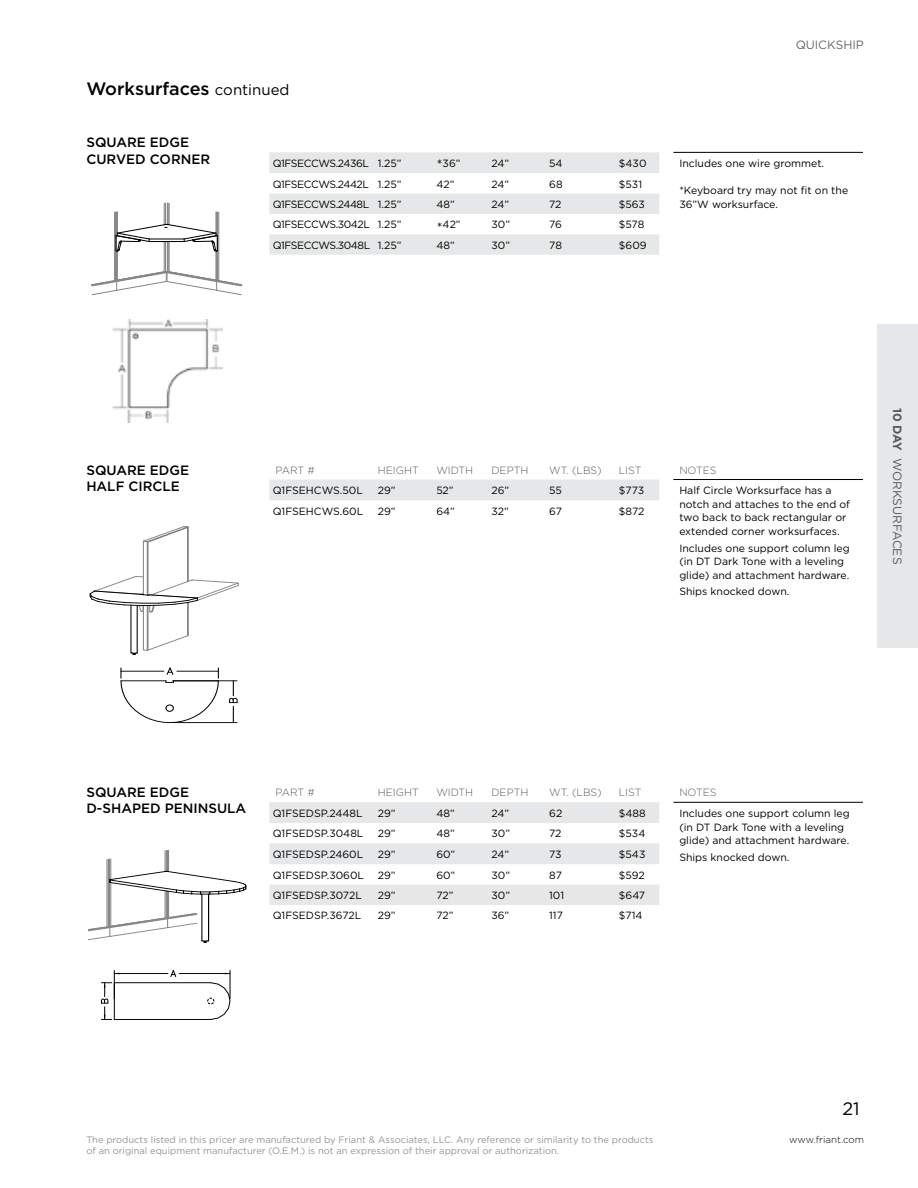
<style>
.page{position:relative;width:918px;height:1188px;background:#fff}
.page>*{position:absolute;margin:0;border:0;box-sizing:border-box;transform-origin:0 0}
.t1{font:500 18px "Gotham";color:#000}
.t2{font:18px "Gotham";color:#000}
.t3{font:500 13.5px/16.2px "Gotham";color:#000}
.t4{font:13.5px "Gotham";color:#000}
.t5{font:12px "Gotham";color:#58595b}
.t6{font:12px "Gotham";color:#000}
.t7{font:10.5px/13.5px "Gotham";color:#000}
.t8{font:10.5px "Gotham";letter-spacing:-.04em;color:#000}
.t9{font:300 10.5px "Gotham";color:#58595b}
.t10{font:300 9.75px "Gotham";color:#000}
.t11{font:9.3px/11.2px "Gotham";color:#939598}
.s1{font-weight:400;font-size:15px}
.s2{font-weight:700}
</style>
<div class="page">
<div style="left:878px;top:324px;width:40px;height:324px;background:#e6e7e8"></div>
<svg style="left:91px;top:202px;width:152px;height:94px"></svg>
<svg style="left:269px;top:152px;width:390px;height:103px"></svg>
<hr style="left:673px;top:152px;width:190px;height:1px;background:#000">
<div style="left:269px;top:480px;width:390px;height:20px;background:#e6e7e8"></div>
<hr style="left:673px;top:479px;width:190px;height:1px;background:#000">
<svg style="left:269px;top:802px;width:390px;height:103px"></svg>
<hr style="left:673px;top:802px;width:190px;height:1px;background:#000">
<svg style="left:89px;top:526px;width:150px;height:129px"></svg>
<hr style="left:173px;top:681px;width:64px;height:1px;background:#000">
<hr style="left:173px;top:722px;width:64px;height:1px;background:#000">
<svg style="left:230px;top:681px;width:7px;height:42px"></svg>
<svg style="left:121px;top:668px;width:98px;height:55px"></svg>
<svg style="left:89px;top:850px;width:157px;height:93px"></svg>
<hr style="left:114px;top:982px;width:97px;height:1px;background:#000">
<hr style="left:114px;top:1019px;width:97px;height:1px;background:#000">
<hr style="left:114px;top:973px;width:54px;height:1px;background:#000">
<hr style="left:179px;top:973px;width:51px;height:1px;background:#000">
<svg style="left:171px;top:970px;width:5px;height:7px"></svg>
<svg style="left:101px;top:970px;width:18px;height:50px"></svg>
<svg style="left:207px;top:970px;width:24px;height:49px"></svg>
<img style="left:112px;top:319px;width:110px;height:103px">
<h1 class="t1" style="left:86px;top:77px;width:205px">Worksurfaces <span class="s1">continued</span></h1>
<p class="t6" style="left:795px;top:37px;width:70px">QUICKSHIP</p>
<p class="t3" style="left:86px;top:134px;width:125px">SQUARE EDGE<br>CURVED CORNER</p>
<p class="t8" style="left:273px;top:157px;width:130px">Q1FSECCWS.2436L 1.25”</p>
<p class="t7" style="left:443px;top:156px;width:19px">36”</p>
<p class="t7" style="left:491px;top:156px;width:19px">24”</p>
<p class="t7" style="left:549px;top:156px;width:15px">54</p>
<p class="t7" style="left:619px;top:156px;width:29px">$430</p>
<p class="t7" style="left:679px;top:156px;width:146px">Includes one wire grommet.</p>
<p class="t7" style="left:679px;top:183px;width:170px">*Keyboard try may not fit on the<br>36”W worksurface.</p>
<p class="t4" style="left:437px;top:156px;width:7px">*</p>
<p class="t8" style="left:273px;top:177px;width:130px">Q1FSECCWS.2442L 1.25”</p>
<p class="t7" style="left:436px;top:177px;width:20px">42”</p>
<p class="t7" style="left:491px;top:177px;width:19px">24”</p>
<p class="t7" style="left:549px;top:177px;width:15px">68</p>
<p class="t7" style="left:619px;top:177px;width:25px">$531</p>
<p class="t8" style="left:273px;top:198px;width:130px">Q1FSECCWS.2448L 1.25”</p>
<p class="t7" style="left:436px;top:197px;width:20px">48”</p>
<p class="t7" style="left:491px;top:197px;width:19px">24”</p>
<p class="t7" style="left:549px;top:197px;width:14px">72</p>
<p class="t7" style="left:619px;top:197px;width:28px">$563</p>
<p class="t8" style="left:273px;top:218px;width:130px">Q1FSECCWS.3042L 1.25”</p>
<p class="t7" style="left:443px;top:218px;width:20px">42”</p>
<p class="t7" style="left:491px;top:218px;width:20px">30”</p>
<p class="t7" style="left:549px;top:218px;width:14px">76</p>
<p class="t7" style="left:619px;top:218px;width:27px">$578</p>
<p class="t8" style="left:273px;top:238px;width:130px">Q1FSECCWS.3048L 1.25”</p>
<p class="t7" style="left:436px;top:238px;width:20px">48”</p>
<p class="t7" style="left:491px;top:238px;width:20px">30”</p>
<p class="t7" style="left:549px;top:238px;width:14px">78</p>
<p class="t7" style="left:619px;top:238px;width:29px">$609</p>
<p class="t4" style="left:437px;top:219px;width:7px">*</p>
<p class="t3" style="left:86px;top:461px;width:104px">SQUARE EDGE<br>HALF CIRCLE</p>
<p class="t9" style="left:275px;top:463px;width:41px">PART #</p>
<p class="t9" style="left:378px;top:463px;width:42px">HEIGHT</p>
<p class="t9" style="left:436px;top:463px;width:38px">WIDTH</p>
<p class="t9" style="left:491px;top:463px;width:38px">DEPTH</p>
<p class="t9" style="left:549px;top:463px;width:54px">WT. (LBS)</p>
<p class="t9" style="left:619px;top:463px;width:24px">LIST</p>
<p class="t9" style="left:679px;top:463px;width:39px">NOTES</p>
<p class="t7" style="left:273px;top:484px;width:92px">Q1FSEHCWS.50L</p>
<p class="t7" style="left:378px;top:484px;width:19px">29”</p>
<p class="t7" style="left:436px;top:484px;width:19px">52”</p>
<p class="t7" style="left:491px;top:484px;width:19px">26”</p>
<p class="t7" style="left:549px;top:484px;width:14px">55</p>
<p class="t7" style="left:619px;top:484px;width:27px">$773</p>
<p class="t7" style="left:679px;top:484px;width:172px">Half Circle Worksurface has a notch and attaches to the end of two back to back rectangular or extended corner worksurfaces.</p>
<p class="t7" style="left:679px;top:541px;width:172px">Includes one support column leg (in DT Dark Tone with a leveling glide) and attachment hardware.</p>
<p class="t7" style="left:679px;top:585px;width:112px">Ships knocked down.</p>
<p class="t7" style="left:273px;top:504px;width:92px">Q1FSEHCWS.60L</p>
<p class="t7" style="left:378px;top:504px;width:19px">29”</p>
<p class="t7" style="left:436px;top:504px;width:20px">64”</p>
<p class="t7" style="left:491px;top:504px;width:19px">32”</p>
<p class="t7" style="left:549px;top:504px;width:14px">67</p>
<p class="t7" style="left:619px;top:504px;width:27px">$872</p>
<p class="t5" style="left:905px;top:408px;width:158px;rotate:90deg"><span class="s2">10 DAY</span> WORKSURFACES</p>
<p class="t3" style="left:86px;top:784px;width:161px">SQUARE EDGE<br>D-SHAPED PENINSULA</p>
<p class="t9" style="left:275px;top:786px;width:41px">PART #</p>
<p class="t9" style="left:378px;top:786px;width:42px">HEIGHT</p>
<p class="t9" style="left:436px;top:786px;width:38px">WIDTH</p>
<p class="t9" style="left:491px;top:786px;width:38px">DEPTH</p>
<p class="t9" style="left:549px;top:786px;width:54px">WT. (LBS)</p>
<p class="t9" style="left:619px;top:786px;width:24px">LIST</p>
<p class="t9" style="left:679px;top:786px;width:39px">NOTES</p>
<p class="t7" style="left:273px;top:806px;width:91px">Q1FSEDSP.2448L</p>
<p class="t7" style="left:378px;top:806px;width:19px">29”</p>
<p class="t7" style="left:436px;top:806px;width:20px">48”</p>
<p class="t7" style="left:491px;top:806px;width:19px">24”</p>
<p class="t7" style="left:549px;top:806px;width:15px">62</p>
<p class="t7" style="left:619px;top:806px;width:28px">$488</p>
<p class="t7" style="left:679px;top:806px;width:172px">Includes one support column leg (in DT Dark Tone with a leveling glide) and attachment hardware.</p>
<p class="t7" style="left:679px;top:850px;width:112px">Ships knocked down.</p>
<p class="t7" style="left:273px;top:827px;width:92px">Q1FSEDSP.3048L</p>
<p class="t7" style="left:378px;top:827px;width:19px">29”</p>
<p class="t7" style="left:436px;top:827px;width:20px">48”</p>
<p class="t7" style="left:491px;top:827px;width:20px">30”</p>
<p class="t7" style="left:549px;top:827px;width:14px">72</p>
<p class="t7" style="left:619px;top:827px;width:28px">$534</p>
<p class="t7" style="left:273px;top:847px;width:92px">Q1FSEDSP.2460L</p>
<p class="t7" style="left:378px;top:847px;width:19px">29”</p>
<p class="t7" style="left:436px;top:847px;width:20px">60”</p>
<p class="t7" style="left:491px;top:847px;width:19px">24”</p>
<p class="t7" style="left:549px;top:847px;width:14px">73</p>
<p class="t7" style="left:619px;top:847px;width:28px">$543</p>
<p class="t7" style="left:273px;top:868px;width:93px">Q1FSEDSP.3060L</p>
<p class="t7" style="left:378px;top:868px;width:19px">29”</p>
<p class="t7" style="left:436px;top:868px;width:20px">60”</p>
<p class="t7" style="left:491px;top:868px;width:20px">30”</p>
<p class="t7" style="left:549px;top:868px;width:14px">87</p>
<p class="t7" style="left:619px;top:868px;width:28px">$592</p>
<p class="t7" style="left:273px;top:888px;width:91px">Q1FSEDSP.3072L</p>
<p class="t7" style="left:378px;top:888px;width:19px">29”</p>
<p class="t7" style="left:436px;top:888px;width:19px">72”</p>
<p class="t7" style="left:491px;top:888px;width:20px">30”</p>
<p class="t7" style="left:549px;top:888px;width:16px">101</p>
<p class="t7" style="left:619px;top:888px;width:28px">$647</p>
<p class="t7" style="left:273px;top:909px;width:90px">Q1FSEDSP.3672L</p>
<p class="t7" style="left:378px;top:909px;width:19px">29”</p>
<p class="t7" style="left:436px;top:909px;width:19px">72”</p>
<p class="t7" style="left:491px;top:909px;width:19px">36”</p>
<p class="t7" style="left:549px;top:909px;width:15px">117</p>
<p class="t7" style="left:619px;top:909px;width:25px">$714</p>
<h1 class="t2" style="left:842px;top:1097px;width:19px">21</h1>
<p class="t11" style="left:86px;top:1134px;width:569px">The products listed in this pricer are manufactured by Friant &amp; Associates, LLC. Any reference or similarity to the products of an original equipment manufacturer (O.E.M.) is not an expression of their approval or authorization.</p>
<p class="t10" style="left:789px;top:1133px;width:76px">www.friant.com</p>
</div>
